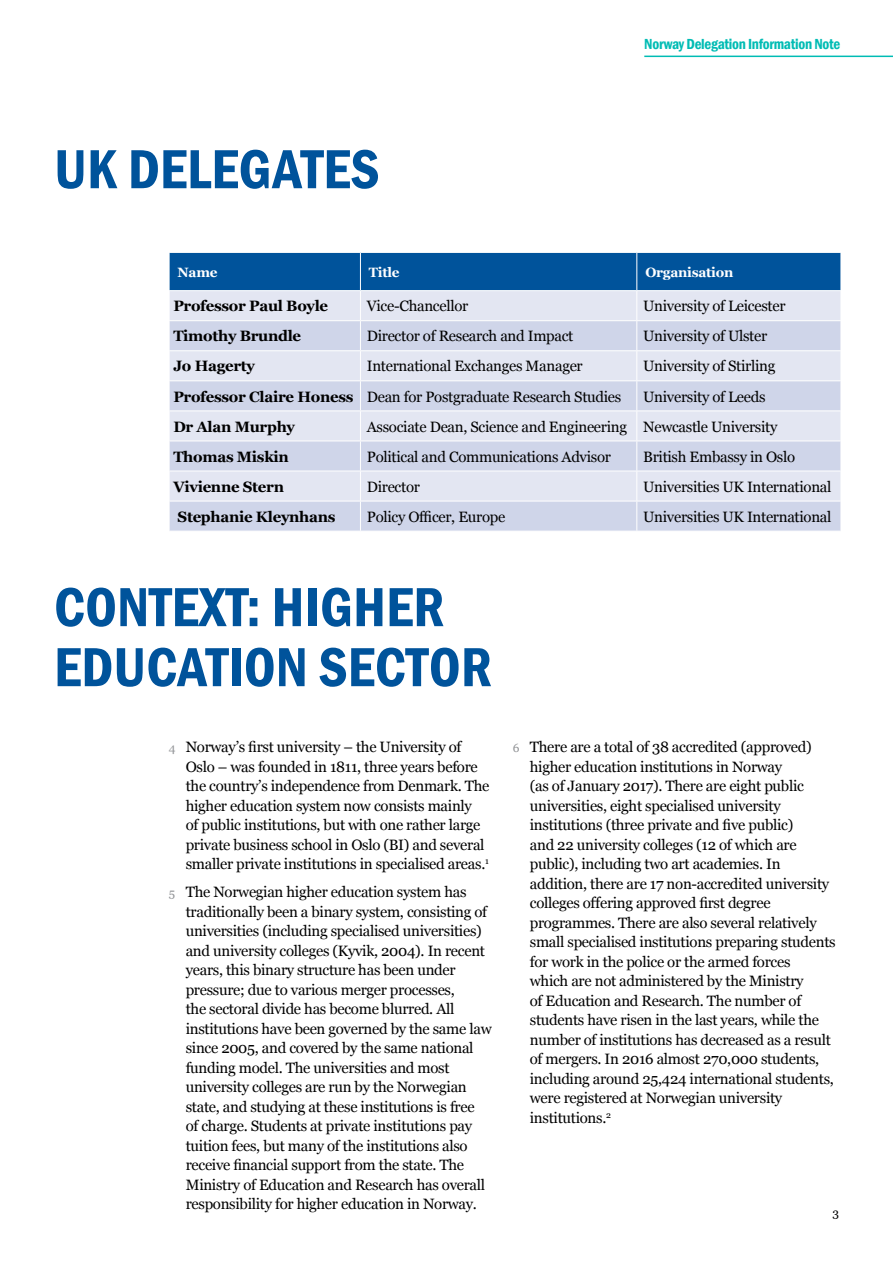
<style>
.page{position:relative;width:893px;height:1263px;background:#fff}
.page>*{position:absolute;margin:0;border:0;box-sizing:border-box;transform-origin:0 0}
.t1{font:600 condensed 57px/60px "Franklin Gothic";color:#00539b}
.t2{font:15px/19.5px "Georgia";letter-spacing:-.02em;color:#000}
.t3{font:700 15px "Georgia";letter-spacing:-.02em;color:#000}
.t4{font:600 condensed 15px "Franklin Gothic";letter-spacing:-.02em;color:#00bcb4}
.t5{font:700 13.5px "Georgia";letter-spacing:-.02em;color:#fff}
.t6{font:12px "Georgia";color:#000}
.s1{font-weight:700}
.s2{font-size:12px;color:#939598}
</style>
<div class="page">
<hr style="left:644px;top:56px;width:249px;height:1px;background:#00bcb4">
<svg style="left:170px;top:411px;width:671px;height:120px;background:#d9deed"></svg>
<svg style="left:169px;top:253px;width:672px;height:157px;background:#a6bdda"></svg>
<hr style="left:360px;top:411px;width:1px;height:30px;background:#fff">
<hr style="left:636px;top:411px;width:1px;height:30px;background:#fff">
<hr style="left:169px;top:441px;width:191px;height:1px;background:#fff">
<hr style="left:360px;top:441px;width:277px;height:1px;background:#fff">
<hr style="left:360px;top:441px;width:1px;height:30px;background:#fff">
<hr style="left:637px;top:441px;width:204px;height:1px;background:#fff">
<hr style="left:636px;top:441px;width:1px;height:30px;background:#fff">
<hr style="left:169px;top:471px;width:191px;height:1px;background:#fff">
<hr style="left:360px;top:471px;width:277px;height:1px;background:#fff">
<hr style="left:360px;top:471px;width:1px;height:30px;background:#fff">
<hr style="left:637px;top:471px;width:204px;height:1px;background:#fff">
<hr style="left:636px;top:471px;width:1px;height:30px;background:#fff">
<hr style="left:169px;top:501px;width:191px;height:1px;background:#fff">
<hr style="left:360px;top:501px;width:277px;height:1px;background:#fff">
<hr style="left:360px;top:501px;width:1px;height:30px;background:#fff">
<hr style="left:637px;top:501px;width:204px;height:1px;background:#fff">
<hr style="left:636px;top:501px;width:1px;height:30px;background:#fff">
<hr style="left:169px;top:253px;width:1px;height:37px;background:#fff">
<hr style="left:360px;top:253px;width:1px;height:37px;background:#fff">
<hr style="left:636px;top:253px;width:1px;height:37px;background:#fff">
<hr style="left:169px;top:290px;width:191px;height:1px;background:#fff">
<hr style="left:360px;top:290px;width:277px;height:1px;background:#fff">
<hr style="left:637px;top:290px;width:204px;height:1px;background:#fff">
<h1 class="t1" style="left:54px;top:138px;width:327px">UK DELEGATES</h1>
<p class="t4" style="left:644px;top:34px;width:198px">Norway Delegation Information Note</p>
<p class="t5" style="left:178px;top:262px;width:42px">Name</p>
<p class="t5" style="left:369px;top:262px;width:32px">Title</p>
<p class="t5" style="left:645px;top:262px;width:90px">Organisation</p>
<p class="t3" style="left:173px;top:295px;width:156px">Professor Paul Boyle</p>
<p class="t2" style="left:367px;top:296px;width:103px">Vice-Chancellor</p>
<p class="t2" style="left:643px;top:296px;width:144px">University of Leicester</p>
<p class="t3" style="left:173px;top:325px;width:129px">Timothy Brundle</p>
<p class="t2" style="left:367px;top:326px;width:208px">Director of Research and Impact</p>
<p class="t2" style="left:643px;top:326px;width:126px">University of Ulster</p>
<p class="t3" style="left:173px;top:355px;width:83px">Jo Hagerty</p>
<p class="t2" style="left:367px;top:356px;width:217px">International Exchanges Manager</p>
<p class="t2" style="left:643px;top:356px;width:134px">University of Stirling</p>
<p class="t2" style="left:173px;top:386px;width:449px"><span class="s1">Professor Claire Honess</span> Dean for Postgraduate Research Studies</p>
<p class="t2" style="left:643px;top:386px;width:124px">University of Leeds</p>
<p class="t3" style="left:173px;top:415px;width:123px">Dr Alan Murphy</p>
<p class="t2" style="left:367px;top:416px;width:412px">Associate Dean, Science and Engineering Newcastle University</p>
<p class="t3" style="left:173px;top:445px;width:117px">Thomas Miskin</p>
<p class="t2" style="left:367px;top:446px;width:246px">Political and Communications Advisor</p>
<p class="t2" style="left:643px;top:446px;width:153px">British Embassy in Oslo</p>
<p class="t3" style="left:173px;top:475px;width:112px">Vivienne Stern</p>
<p class="t2" style="left:367px;top:476px;width:55px">Director</p>
<p class="t2" style="left:643px;top:476px;width:190px">Universities UK International</p>
<p class="t3" style="left:178px;top:505px;width:159px">Stephanie Kleynhans</p>
<p class="t2" style="left:367px;top:506px;width:140px">Policy Officer, Europe</p>
<p class="t2" style="left:643px;top:506px;width:190px">Universities UK International</p>
<h1 class="t1" style="left:54px;top:576px;width:439px">CONTEXT: HIGHER<br>EDUCATION SECTOR</h1>
<p class="t2" style="left:186px;top:737px;width:305px;text-indent:-17px"><span class="s2">4</span> Norway’s first university – the University of Oslo – was founded in 1811, three years before the country’s independence from Denmark. The higher education system now consists mainly<br>of public institutions, but with one rather large private business school in Oslo (BI) and several smaller private institutions in specialised areas.<sup>1</sup></p>
<p class="t2" style="left:186px;top:882px;width:307px;text-indent:-17px"><span class="s2">5</span> The Norwegian higher education system has traditionally been a binary system, consisting of universities (including specialised universities) and university colleges (Kyvik, 2004). In recent years, this binary structure has been under pressure; due to various merger processes,<br>the sectoral divide has become blurred. All institutions have been governed by the same law since 2005, and covered by the same national funding model. The universities and most university colleges are run by the Norwegian state, and studying at these institutions is free<br>of charge. Students at private institutions pay tuition fees, but many of the institutions also receive financial support from the state. The Ministry of Education and Research has overall responsibility for higher education in Norway.</p>
<p class="t2" style="left:530px;top:737px;width:307px;text-indent:-17px"><span class="s2">6</span> There are a total of 38 accredited (approved) higher education institutions in Norway<br>(as of January 2017). There are eight public universities, eight specialised university institutions (three private and five public)<br>and 22 university colleges (12 of which are public), including two art academies. In addition, there are 17 non-accredited university colleges offering approved first degree programmes. There are also several relatively small specialised institutions preparing students for work in the police or the armed forces<br>which are not administered by the Ministry<br>of Education and Research. The number of students have risen in the last years, while the number of institutions has decreased as a result of mergers. In 2016 almost 270,000 students, including around 25,424 international students, were registered at Norwegian university institutions.<sup>2</sup></p>
<p class="t6" style="left:832px;top:1204px;width:8px">3</p>
</div>
